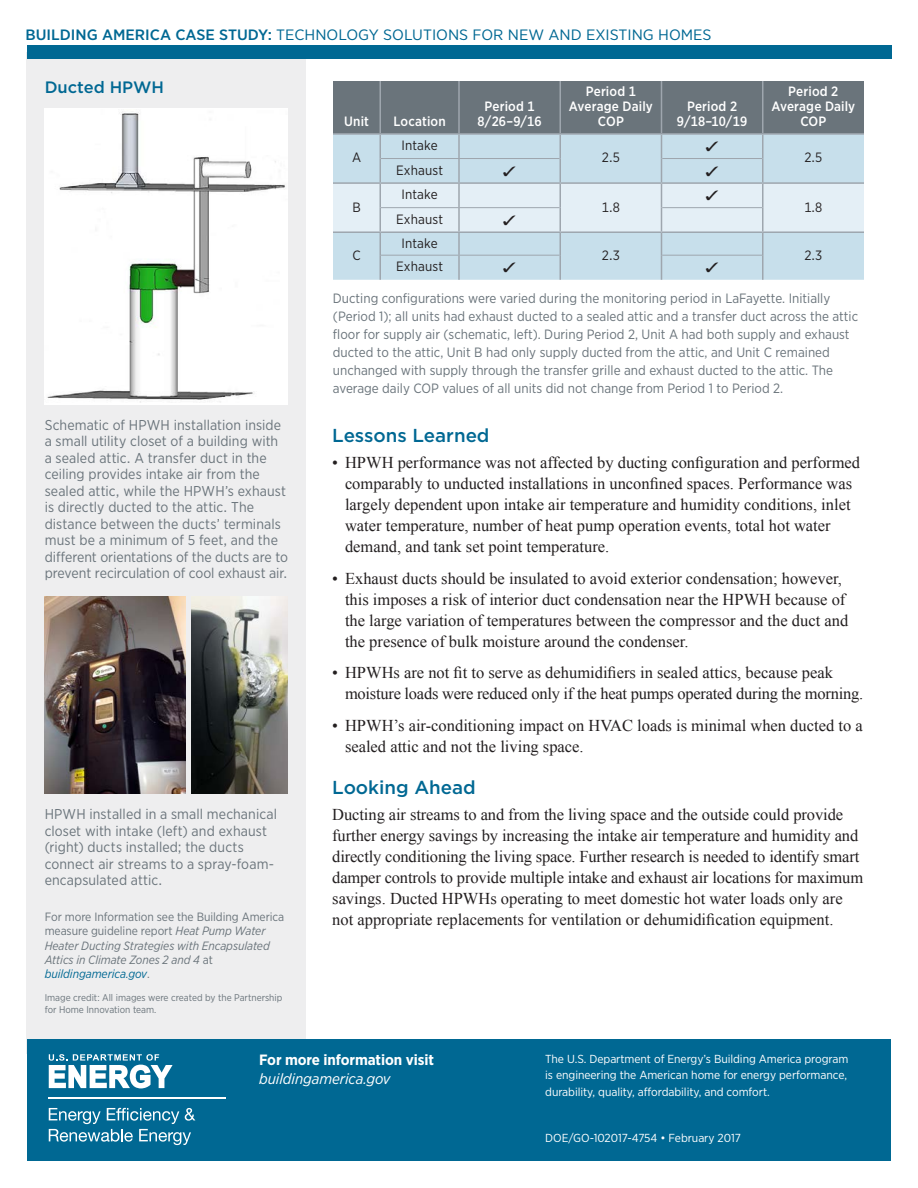
<style>
.page{position:relative;width:918px;height:1188px;background:#fff}
.page>*{position:absolute;margin:0;border:0;box-sizing:border-box;transform-origin:0 0}
.subhead_1{font:500 18.75px "Gotham";color:#006893}
.body_text_bullets{font:16.5px/21px "Times New Roman";color:#231f20}
.body_text{font:16.5px/21px "Times New Roman";letter-spacing:-.005em;color:#231f20}
.Sidebar_head_1{font:500 16.5px "Gotham";color:#006893}
.t1{font:15px "Gotham Narrow";color:#006893;scale:1.1 1}
.t2{font:700 14.85px "Gotham Narrow";letter-spacing:-.005em;color:#fff}
.t3{font:italic 14.85px "Gotham Narrow";letter-spacing:-.005em;color:#fff}
.sidebar_text{font:14.25px/16.5px "Gotham Narrow";letter-spacing:.005em;color:#6a747b}
.t4{font:13.5px/18px "Gotham Narrow";color:#6a747b}
.Table_Heads{font:500 13.5px/15px "Gotham Narrow";letter-spacing:.01em;color:#fff;text-align:center}
.Table_Text{font:13.5px "Gotham Narrow";letter-spacing:.01em;color:#231f20}
.t5{font:italic 12px/14.2px "Gotham Narrow";letter-spacing:-.005em;color:#6a747b}
.t6{font:11.7px/16.5px "Gotham Narrow";letter-spacing:-.005em;color:#fff}
.t7{font:9.75px/11.2px "Gotham Narrow";color:#6a747b}
.s1{font-weight:500}
.s2{font-style:normal}
.s3{color:#006893}
</style>
<div class="page">
<div style="left:27px;top:52px;width:279px;height:1002px;background:#eeeeef"></div>
<div style="left:27px;top:1039px;width:864px;height:122px;background:#006893"></div>
<svg style="left:49px;top:1054px;width:124px;height:34px"></svg>
<hr style="left:49px;top:1097px;width:177px;height:2px;background:#fff">
<svg style="left:49px;top:1108px;width:146px;height:37px"></svg>
<div style="left:27px;top:46px;width:864px;height:13px;background:#006893"></div>
<img style="left:45px;top:109px;width:243px;height:296px">
<img style="left:45px;top:596px;width:140px;height:198px">
<img style="left:191px;top:596px;width:97px;height:198px">
<svg style="left:333px;top:81px;width:531px;height:199px;background:#b3c4cd"></svg>
<p class="t1" style="left:25px;top:25px;width:625px"><span class="s1">BUILDING AMERICA CASE STUDY:</span> TECHNOLOGY SOLUTIONS FOR NEW AND EXISTING HOMES</p>
<p class="Sidebar_head_1" style="left:45px;top:76px;width:121px">Ducted HPWH</p>
<p class="Table_Heads" style="left:344px;top:114px;width:26px">Unit</p>
<p class="Table_Heads" style="left:393px;top:114px;width:54px">Location</p>
<p class="Table_Text" style="left:402px;top:137px;width:38px">Intake</p>
<p class="Table_Heads" style="left:478px;top:99px;width:66px">Period 1<br>8/26–9/16</p>
<p class="Table_Heads" style="left:569px;top:84px;width:85px">Period 1<br>Average Daily<br>COP</p>
<p class="Table_Heads" style="left:677px;top:99px;width:72px">Period 2<br>9/18–10/19</p>
<p class="Table_Heads" style="left:771px;top:84px;width:85px">Period 2<br>Average Daily<br>COP</p>
<p class="Table_Text" style="left:352px;top:149px;width:11px">A</p>
<p class="Table_Text" style="left:602px;top:149px;width:19px">2.5</p>
<p class="Table_Text" style="left:804px;top:149px;width:19px">2.5</p>
<p class="Table_Text" style="left:396px;top:162px;width:49px">Exhaust</p>
<p class="Table_Text" style="left:402px;top:186px;width:38px">Intake</p>
<p class="Table_Text" style="left:352px;top:199px;width:10px">B</p>
<p class="Table_Text" style="left:602px;top:199px;width:20px">1.8</p>
<p class="Table_Text" style="left:804px;top:199px;width:20px">1.8</p>
<p class="Table_Text" style="left:396px;top:211px;width:49px">Exhaust</p>
<p class="Table_Text" style="left:402px;top:235px;width:38px">Intake</p>
<p class="Table_Text" style="left:352px;top:247px;width:10px">C</p>
<p class="Table_Text" style="left:396px;top:258px;width:49px">Exhaust</p>
<p class="Table_Text" style="left:602px;top:247px;width:20px">2.3</p>
<p class="Table_Text" style="left:804px;top:247px;width:20px">2.3</p>
<p class="sidebar_text" style="left:45px;top:416px;width:245px">Schematic of HPWH installation inside a small utility closet of a building with a sealed attic. A transfer duct in the ceiling provides intake air from the sealed attic, while the HPWH’s exhaust is directly ducted to the attic. The distance between the ducts’ terminals must be a minimum of 5 feet, and the different orientations of the ducts are to prevent recirculation of cool exhaust air.</p>
<p class="sidebar_text" style="left:45px;top:805px;width:234px">HPWH installed in a small mechanical closet with intake (left) and exhaust (right) ducts installed; the ducts connect air streams to a spray-foam&shy;encapsulated attic.</p>
<p class="t5" style="left:45px;top:909px;width:241px"><span class="s2">For more Information see the Building America measure guideline report</span> Heat Pump Water Heater Ducting Strategies with Encapsulated Attics in Climate Zones 2 and 4 <span class="s2">at </span><span class="s3">buildingamerica.gov</span><span class="s2">.</span></p>
<p class="t7" style="left:45px;top:992px;width:239px">Image credit: All images were created by the Partnership for Home Innovation team.</p>
<p class="t4" style="left:333px;top:289px;width:527px">Ducting configurations were varied during the monitoring period in LaFayette. Initially (Period 1); all units had exhaust ducted to a sealed attic and a transfer duct across the attic floor for supply air (schematic, left). During Period 2, Unit A had both supply and exhaust ducted to the attic, Unit B had only supply ducted from the attic, and Unit C remained unchanged with supply through the transfer grille and exhaust ducted to the attic. The average daily COP values of all units did not change from Period 1 to Period 2.</p>
<p class="subhead_1" style="left:332px;top:423px;width:159px">Lessons Learned</p>
<p class="body_text_bullets" style="left:345px;top:452px;width:517px;text-indent:-13px">• HPWH performance was not affected by ducting configuration and performed comparably to unducted installations in unconfined spaces. Performance was largely dependent upon intake air temperature and humidity conditions, inlet water temperature, number of heat pump operation events, total hot water demand, and tank set point temperature.</p>
<p class="body_text_bullets" style="left:345px;top:567px;width:505px;text-indent:-13px">• Exhaust ducts should be insulated to avoid exterior condensation; however, this imposes a risk of interior duct condensation near the HPWH because of the large variation of temperatures between the compressor and the duct and the presence of bulk moisture around the condenser.</p>
<p class="body_text_bullets" style="left:345px;top:662px;width:520px;text-indent:-13px">• HPWHs are not fit to serve as dehumidifiers in sealed attics, because peak moisture loads were reduced only if the heat pumps operated during the morning.</p>
<p class="body_text_bullets" style="left:345px;top:714px;width:519px;text-indent:-13px">• HPWH’s air-conditioning impact on HVAC loads is minimal when ducted to a sealed attic and not the living space.</p>
<p class="subhead_1" style="left:332px;top:775px;width:145px">Looking Ahead</p>
<p class="body_text" style="left:332px;top:804px;width:532px">Ducting air streams to and from the living space and the outside could provide further energy savings by increasing the intake air temperature and humidity and directly conditioning the living space. Further research is needed to identify smart damper controls to provide multiple intake and exhaust air locations for maximum savings. Ducted HPWHs operating to meet domestic hot water loads only are not appropriate replacements for ventilation or dehumidification equipment.</p>
<p class="t2" style="left:259px;top:1050px;width:176px">For more information visit</p>
<p class="t3" style="left:259px;top:1070px;width:133px">buildingamerica.gov</p>
<p class="t6" style="left:545px;top:1050px;width:305px">The U.S. Department of Energy’s Building America program is engineering the American home for energy performance, durability, quality, affordability, and comfort.</p>
<p class="t6" style="left:545px;top:1129px;width:197px">DOE/GO-102017-4754 • February 2017</p>
</div>
